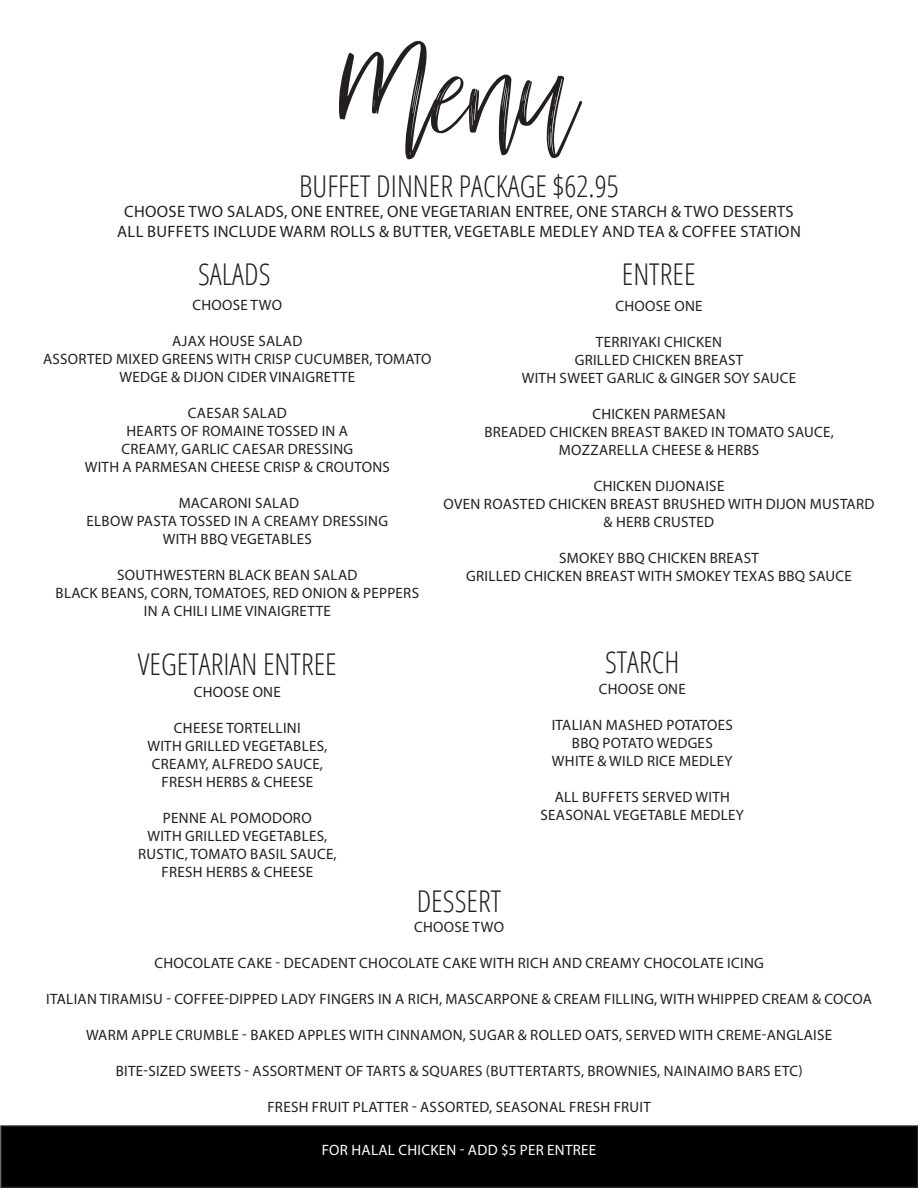
<style>
.page{position:relative;width:918px;height:1188px;background:#fff}
.page>*{position:absolute;margin:0;border:0;box-sizing:border-box;transform-origin:0 0}
.t1{font:102px "mellonydrybrush";color:#231f20}
.t2{font:300 condensed 30px "Open Sans";color:#231f20}
.t3{font:16.5px "Myriad Pro";letter-spacing:.02em;color:#231f20}
.t4{font:15px/18px "Myriad Pro";letter-spacing:.02em;color:#231f20;text-align:center}
.t5{font:15px "Myriad Pro";letter-spacing:.02em;color:#fff}
</style>
<div class="page">
<div style="left:1px;top:1126px;width:917px;height:61px;background:#000"></div>
<div style="left:0;top:1125px;width:918px;height:63px;border:2px solid #231f20"></div>
<p class="t1" style="left:339px;top:37px;width:242px">Menu</p>
<p class="t2" style="left:299px;top:166px;width:321px">BUFFET DINNER PACKAGE $62.95</p>
<p class="t3" style="left:124px;top:201px;width:671px">CHOOSE TWO SALADS, ONE ENTREE, ONE VEGETARIAN ENTREE, ONE STARCH &amp; TWO DESSERTS</p>
<p class="t3" style="left:117px;top:221px;width:685px">ALL BUFFETS INCLUDE WARM ROLLS &amp; BUTTER, VEGETABLE MEDLEY AND TEA &amp; COFFEE STATION</p>
<p class="t2" style="left:198px;top:253px;width:74px">SALADS</p>
<p class="t4" style="left:192px;top:296px;width:91px">CHOOSE TWO</p>
<p class="t4" style="left:172px;top:332px;width:132px">AJAX HOUSE SALAD</p>
<p class="t4" style="left:43px;top:350px;width:390px">ASSORTED MIXED GREENS WITH CRISP CUCUMBER, TOMATO<br>WEDGE &amp; DIJON CIDER VINAIGRETTE</p>
<p class="t4" style="left:188px;top:404px;width:100px">CAESAR SALAD</p>
<p class="t4" style="left:126px;top:422px;width:223px">HEARTS OF ROMAINE TOSSED IN A</p>
<p class="t4" style="left:121px;top:440px;width:233px">CREAMY, GARLIC CAESAR DRESSING</p>
<p class="t4" style="left:85px;top:458px;width:307px">WITH A PARMESAN CHEESE CRISP &amp; CROUTONS</p>
<p class="t4" style="left:179px;top:494px;width:122px">MACARONI SALAD</p>
<p class="t4" style="left:87px;top:512px;width:303px">ELBOW PASTA TOSSED IN A CREAMY DRESSING</p>
<p class="t4" style="left:163px;top:530px;width:151px">WITH BBQ VEGETABLES</p>
<p class="t4" style="left:117px;top:566px;width:242px">SOUTHWESTERN BLACK BEAN SALAD</p>
<p class="t4" style="left:56px;top:584px;width:365px">BLACK BEANS, CORN, TOMATOES, RED ONION &amp; PEPPERS</p>
<p class="t4" style="left:144px;top:602px;width:189px">IN A CHILI LIME VINAIGRETTE</p>
<p class="t2" style="left:622px;top:253px;width:75px">ENTREE</p>
<p class="t4" style="left:615px;top:297px;width:89px">CHOOSE ONE</p>
<p class="t4" style="left:596px;top:333px;width:128px">TERRIYAKI CHICKEN</p>
<p class="t4" style="left:575px;top:351px;width:170px">GRILLED CHICKEN BREAST</p>
<p class="t4" style="left:522px;top:369px;width:276px">WITH SWEET GARLIC &amp; GINGER SOY SAUCE</p>
<p class="t4" style="left:592px;top:405px;width:135px">CHICKEN PARMESAN</p>
<p class="t4" style="left:484px;top:423px;width:351px">BREADED CHICKEN BREAST BAKED IN TOMATO SAUCE,</p>
<p class="t4" style="left:559px;top:441px;width:202px">MOZZARELLA CHEESE &amp; HERBS</p>
<p class="t4" style="left:594px;top:477px;width:132px">CHICKEN DIJONAISE</p>
<p class="t4" style="left:444px;top:495px;width:432px">OVEN ROASTED CHICKEN BREAST BRUSHED WITH DIJON MUSTARD &amp; HERB CRUSTED</p>
<p class="t4" style="left:559px;top:549px;width:201px">SMOKEY BBQ CHICKEN BREAST</p>
<p class="t4" style="left:466px;top:567px;width:387px">GRILLED CHICKEN BREAST WITH SMOKEY TEXAS BBQ SAUCE</p>
<p class="t2" style="left:138px;top:644px;width:201px">VEGETARIAN ENTREE</p>
<p class="t4" style="left:194px;top:683px;width:89px">CHOOSE ONE</p>
<p class="t4" style="left:174px;top:719px;width:128px">CHEESE TORTELLINI</p>
<p class="t4" style="left:147px;top:737px;width:182px">WITH GRILLED VEGETABLES,</p>
<p class="t4" style="left:152px;top:755px;width:173px">CREAMY, ALFREDO SAUCE,</p>
<p class="t4" style="left:161px;top:773px;width:153px">FRESH HERBS &amp; CHEESE</p>
<p class="t4" style="left:163px;top:809px;width:150px">PENNE AL POMODORO</p>
<p class="t4" style="left:147px;top:827px;width:182px">WITH GRILLED VEGETABLES,</p>
<p class="t4" style="left:138px;top:845px;width:200px">RUSTIC, TOMATO BASIL SAUCE,</p>
<p class="t4" style="left:161px;top:863px;width:153px">FRESH HERBS &amp; CHEESE</p>
<p class="t2" style="left:605px;top:642px;width:76px">STARCH</p>
<p class="t4" style="left:599px;top:680px;width:89px">CHOOSE ONE</p>
<p class="t4" style="left:552px;top:716px;width:183px">ITALIAN MASHED POTATOES</p>
<p class="t4" style="left:572px;top:734px;width:142px">BBQ POTATO WEDGES</p>
<p class="t4" style="left:552px;top:752px;width:182px">WHITE &amp; WILD RICE MEDLEY</p>
<p class="t4" style="left:555px;top:788px;width:177px">ALL BUFFETS SERVED WITH</p>
<p class="t4" style="left:541px;top:806px;width:205px">SEASONAL VEGETABLE MEDLEY</p>
<p class="t2" style="left:417px;top:881px;width:86px">DESSERT</p>
<p class="t4" style="left:414px;top:918px;width:91px">CHOOSE TWO</p>
<p class="t4" style="left:154px;top:954px;width:611px">CHOCOLATE CAKE - DECADENT CHOCOLATE CAKE WITH RICH AND CREAMY CHOCOLATE ICING</p>
<p class="t4" style="left:46px;top:990px;width:827px">ITALIAN TIRAMISU - COFFEE-DIPPED LADY FINGERS IN A RICH, MASCARPONE &amp; CREAM FILLING, WITH WHIPPED CREAM &amp; COCOA</p>
<p class="t4" style="left:86px;top:1026px;width:748px">WARM APPLE CRUMBLE - BAKED APPLES WITH CINNAMON, SUGAR &amp; ROLLED OATS, SERVED WITH CREME-ANGLAISE</p>
<p class="t4" style="left:116px;top:1062px;width:688px">BITE-SIZED SWEETS - ASSORTMENT OF TARTS &amp; SQUARES (BUTTERTARTS, BROWNIES, NAINAIMO BARS ETC)</p>
<p class="t4" style="left:267px;top:1098px;width:385px">FRESH FRUIT PLATTER - ASSORTED, SEASONAL FRESH FRUIT</p>
<p class="t5" style="left:322px;top:1141px;width:276px">FOR HALAL CHICKEN - ADD $5 PER ENTREE</p>
</div>
